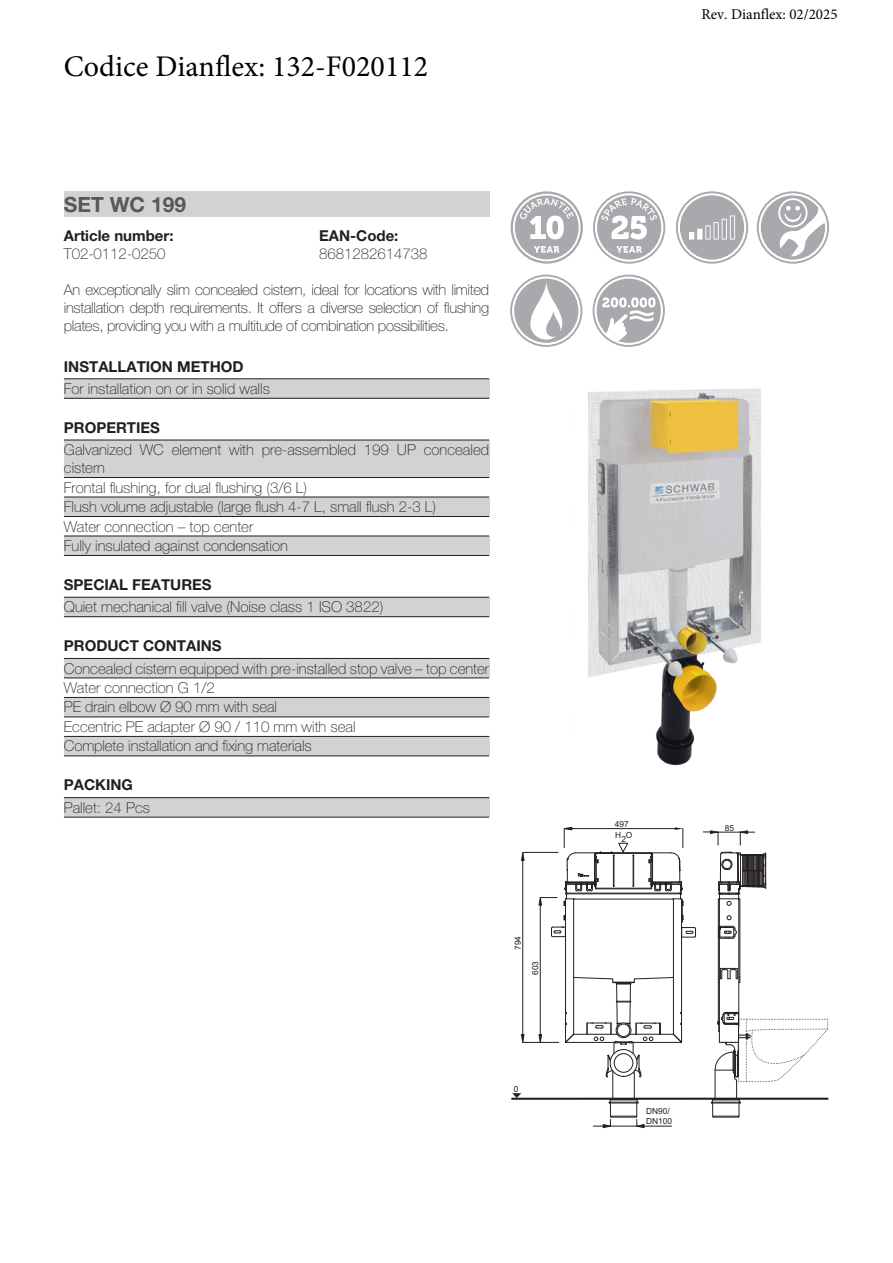
<style>
.page{position:relative;width:893px;height:1263px;background:#fff}
.page>*{position:absolute;margin:0;border:0;box-sizing:border-box;transform-origin:0 0}
.t1{font:30px "Minion Pro";color:#000}
.t2{font:700 21px "Helvetica Neue LT Pro";color:#57585a}
.t3{font:100 15px/19.5px "Helvetica Neue LT Pro";color:#231f20}
.t4{font:700 15px "Helvetica Neue LT Pro";color:#231f20}
.t5{font:15px "Minion Pro";color:#000}
.t6{font:8.4px/10.1px "Arial";color:#231f20}
</style>
<div class="page">
<img style="left:588px;top:388px;width:174px;height:378px">
<hr style="left:718px;top:931px;width:1px;height:93px;background:#231f20">
<hr style="left:738px;top:899px;width:1px;height:127px;background:#231f20">
<hr style="left:719px;top:938px;width:1px;height:104px;background:#231f20">
<hr style="left:740px;top:899px;width:1px;height:77px;background:#231f20">
<svg style="left:718px;top:968px;width:23px;height:15px"></svg>
<svg style="left:718px;top:852px;width:48px;height:87px"></svg>
<hr style="left:573px;top:899px;width:1px;height:135px;background:#231f20">
<hr style="left:673px;top:899px;width:1px;height:135px;background:#231f20">
<hr style="left:565px;top:899px;width:1px;height:113px;background:#231f20">
<hr style="left:681px;top:899px;width:1px;height:113px;background:#231f20">
<hr style="left:575px;top:899px;width:97px;height:1px;background:#231f20">
<hr style="left:596px;top:888px;width:55px;height:1px;background:#231f20">
<hr style="left:596px;top:853px;width:55px;height:1px;background:#231f20">
<hr style="left:612px;top:852px;width:59px;height:1px;background:#231f20">
<hr style="left:566px;top:893px;width:113px;height:1px;background:#231f20">
<svg style="left:551px;top:926px;width:14px;height:11px"></svg>
<svg style="left:711px;top:1012px;width:117px;height:106px"></svg>
<hr style="left:512px;top:1098px;width:316px;height:2px;background:#231f20">
<svg style="left:512px;top:1093px;width:9px;height:5px"></svg>
<svg style="left:649px;top:827px;width:47px;height:111px"></svg>
<hr style="left:572px;top:828px;width:103px;height:1px;background:#231f20">
<hr style="left:523px;top:1042px;width:36px;height:1px;background:#231f20">
<hr style="left:522px;top:857px;width:1px;height:177px;background:#231f20">
<svg style="left:521px;top:1034px;width:4px;height:9px"></svg>
<hr style="left:523px;top:852px;width:35px;height:1px;background:#231f20">
<svg style="left:521px;top:851px;width:4px;height:10px"></svg>
<svg style="left:703px;top:830px;width:52px;height:15px"></svg>
<svg style="left:565px;top:976px;width:117px;height:152px"></svg>
<hr style="left:642px;top:1126px;width:30px;height:1px;background:#231f20">
<hr style="left:540px;top:905px;width:1px;height:129px;background:#231f20">
<svg style="left:538px;top:1034px;width:4px;height:9px"></svg>
<svg style="left:538px;top:827px;width:97px;height:79px"></svg>
<div style="left:64px;top:191px;width:425px;height:26px;background:#d1d2d4"></div>
<div style="left:64px;top:379px;width:425px;height:19px;background:#d1d2d4"></div>
<hr style="left:64px;top:378px;width:425px;height:1px;background:#231f20">
<hr style="left:64px;top:398px;width:425px;height:1px;background:#231f20">
<div style="left:64px;top:440px;width:425px;height:37px;background:#d1d2d4"></div>
<hr style="left:64px;top:440px;width:425px;height:1px;background:#231f20">
<hr style="left:64px;top:477px;width:425px;height:1px;background:#231f20">
<div style="left:64px;top:497px;width:425px;height:19px;background:#d1d2d4"></div>
<hr style="left:64px;top:497px;width:425px;height:1px;background:#231f20">
<hr style="left:64px;top:516px;width:425px;height:1px;background:#231f20">
<div style="left:64px;top:536px;width:425px;height:19px;background:#d1d2d4"></div>
<hr style="left:64px;top:536px;width:425px;height:1px;background:#231f20">
<hr style="left:64px;top:555px;width:425px;height:1px;background:#231f20">
<div style="left:64px;top:597px;width:425px;height:20px;background:#d1d2d4"></div>
<hr style="left:64px;top:597px;width:425px;height:1px;background:#231f20">
<hr style="left:64px;top:616px;width:425px;height:1px;background:#231f20">
<div style="left:64px;top:659px;width:425px;height:19px;background:#d1d2d4"></div>
<hr style="left:64px;top:658px;width:425px;height:1px;background:#231f20">
<hr style="left:64px;top:678px;width:425px;height:1px;background:#231f20">
<div style="left:64px;top:697px;width:425px;height:20px;background:#d1d2d4"></div>
<hr style="left:64px;top:697px;width:425px;height:1px;background:#231f20">
<hr style="left:64px;top:717px;width:425px;height:1px;background:#231f20">
<div style="left:64px;top:736px;width:425px;height:20px;background:#d1d2d4"></div>
<hr style="left:64px;top:736px;width:425px;height:1px;background:#231f20">
<hr style="left:64px;top:756px;width:425px;height:1px;background:#231f20">
<div style="left:64px;top:798px;width:425px;height:19px;background:#d1d2d4"></div>
<hr style="left:64px;top:797px;width:425px;height:1px;background:#231f20">
<hr style="left:64px;top:817px;width:425px;height:1px;background:#231f20">
<svg style="left:757px;top:191px;width:72px;height:73px"></svg>
<svg style="left:676px;top:191px;width:72px;height:73px"></svg>
<svg style="left:510px;top:275px;width:72px;height:72px"></svg>
<svg style="left:593px;top:275px;width:72px;height:72px"></svg>
<svg style="left:511px;top:191px;width:72px;height:73px"></svg>
<svg style="left:593px;top:191px;width:72px;height:73px"></svg>
<h1 class="t1" style="left:64px;top:46px;width:366px">Codice Dianflex: 132-F020112</h1>
<h2 class="t2" style="left:64px;top:191px;width:124px">SET WC 199</h2>
<p class="t4" style="left:64px;top:227px;width:111px">Article number:</p>
<p class="t4" style="left:319px;top:227px;width:81px">EAN-Code:</p>
<p class="t3" style="left:64px;top:244px;width:103px">T02-0112-0250</p>
<p class="t3" style="left:319px;top:244px;width:110px">8681282614738</p>
<p class="t3" style="left:64px;top:281px;width:427px;line-height:18px;text-align:justify">An exceptionally slim concealed cistern, ideal for locations with limited installation depth requirements. It offers a diverse selection of flushing plates, providing you with a multitude of combination possibilities.</p>
<p class="t4" style="left:64px;top:357px;width:181px">INSTALLATION METHOD</p>
<p class="t3" style="left:64px;top:379px;width:207px">For installation on or in solid walls</p>
<p class="t4" style="left:64px;top:418px;width:98px">PROPERTIES</p>
<p class="t3" style="left:64px;top:441px;width:427px;line-height:18px">Galvanized WC element with pre-assembled 199 UP concealed cistern</p>
<p class="t3" style="left:64px;top:477px;width:374px">Frontal flushing, for dual flushing (3/6 L)<br>Flush volume adjustable (large flush 4-7 L, small flush 2-3 L)<br>Water connection – top center<br>Fully insulated against condensation</p>
<p class="t4" style="left:64px;top:575px;width:149px">SPECIAL FEATURES</p>
<p class="t3" style="left:64px;top:597px;width:321px">Quiet mechanical fill valve (Noise class 1 ISO 3822)</p>
<p class="t4" style="left:64px;top:637px;width:159px">PRODUCT CONTAINS</p>
<p class="t3" style="left:64px;top:658px;width:427px">Concealed cistern equipped with pre-installed stop valve – top center Water connection G 1/2<br>PE drain elbow Ø 90 mm with seal<br>Eccentric PE adapter Ø 90 / 110 mm with seal<br>Complete installation and fixing materials</p>
<p class="t4" style="left:64px;top:776px;width:71px">PACKING</p>
<p class="t3" style="left:64px;top:797px;width:88px">Pallet: 24 Pcs</p>
<p class="t6" style="left:513px;top:950px;width:15px;rotate:-90deg">794</p>
<p class="t6" style="left:530px;top:975px;width:15px;rotate:-90deg">603</p>
<p class="t6" style="left:514px;top:1084px;width:6px">0</p>
<p class="t5" style="left:702px;top:5px;width:137px">Rev. Dianflex: 02/2025</p>
<p class="t6" style="left:615px;top:819px;width:15px">497</p>
<p class="t6" style="left:626px;top:830px;width:8px">O</p>
<p class="t6" style="left:615px;top:830px;width:8px">H</p>
<p class="t6" style="left:621px;top:834px;width:6px">2</p>
<p class="t6" style="left:725px;top:823px;width:11px">85</p>
<p class="t6" style="left:646px;top:1106px;width:28px">DN90/<br>DN100</p>
</div>
